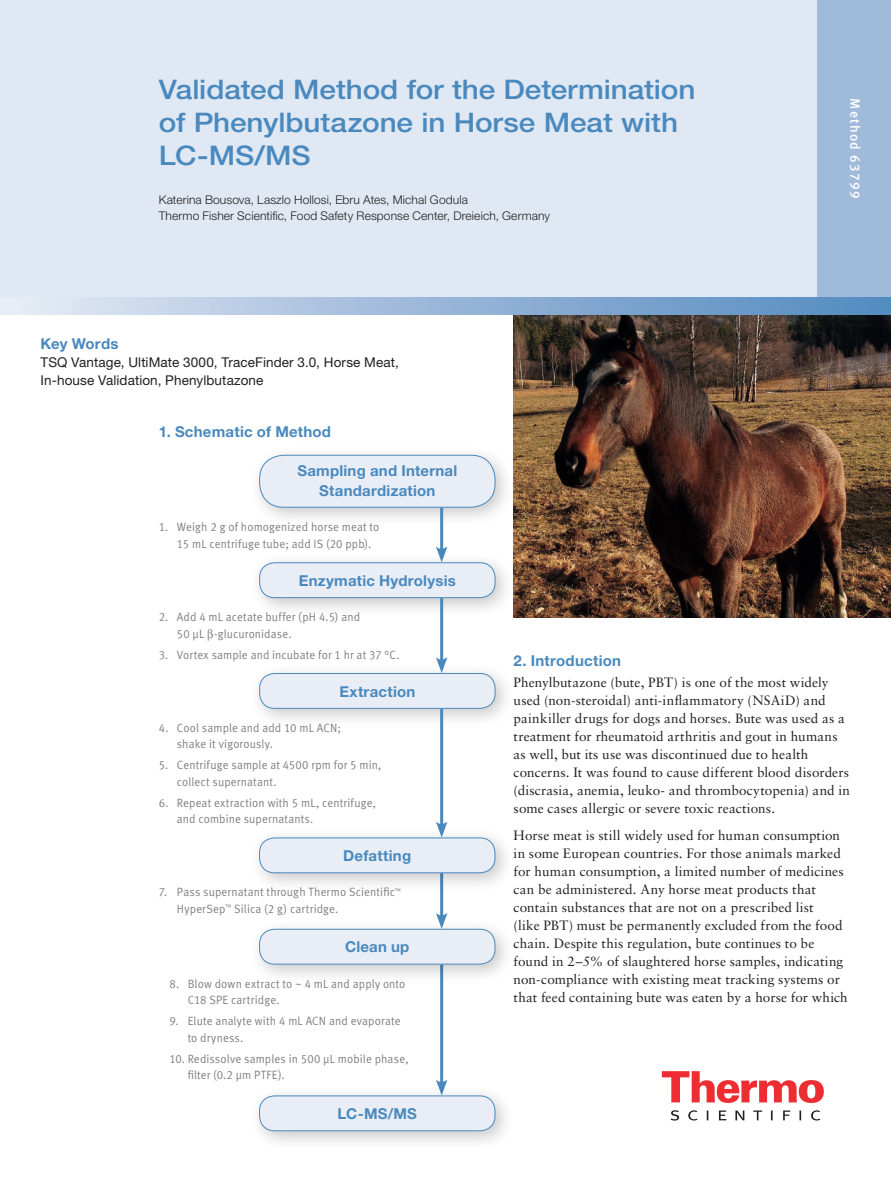
<style>
.page{position:relative;width:891px;height:1188px;background:#fff}
.page>*{position:absolute;margin:0;border:0;box-sizing:border-box;transform-origin:0 0}
.t1{font:500 27px/33px "Helvetica Neue";letter-spacing:-.005em;color:#4a89be;scale:1.1 1}
.Sub_Head_1_Blue{font:700 15px/19.5px "Helvetica Neue";letter-spacing:.015em;color:#4a89be;text-align:center}
.Key_Words_Goal_Heads{font:700 15px "Helvetica Neue";letter-spacing:.005em;color:#4a89be}
.Body_Copy{font:13.5px/18px "Sabon";letter-spacing:.01em;color:#231f20}
.Keywords_Goals_Text{font:13.5px/18px "Helvetica Neue";letter-spacing:.01em;color:#231f20}
.Document_Type{font:13.5px "Meta Medium LF";letter-spacing:.1em;color:#fff}
.Caption_Meta_-_8_11{font:12px/16.5px "Meta Normal LF";letter-spacing:.01em;color:#808083;scale:.95 1}
.Author{font:300 12px/16.5px "Helvetica Neue";letter-spacing:.01em;color:#231f20}
</style>
<div class="page">
<div style="left:0;top:0;width:891px;height:297px;background:#dfe8f3"></div>
<div style="left:817px;top:0;width:74px;height:297px;background:#a0bada"></div>
<div style="left:0;top:297px;width:891px;height:18px;background:linear-gradient(to right,#e5e9f5,#4f87be)"></div>
<svg style="left:662px;top:1071px;width:162px;height:32px"></svg>
<svg style="left:671px;top:1110px;width:149px;height:11px"></svg>
<img style="left:514px;top:315px;width:377px;height:302px">
<div style="left:249px;top:444px;width:266px;height:84px;background:#231f20;opacity:.25"></div>
<div style="left:260px;top:455px;width:235px;height:52px;background:#e9eef6;border-radius:24px"></div>
<div style="left:259px;top:455px;width:236px;height:53px;border:1px solid #4a89be;border-radius:24px"></div>
<div style="left:249px;top:552px;width:266px;height:66px;background:#231f20;opacity:.25"></div>
<div style="left:260px;top:563px;width:235px;height:35px;background:#e9eef6;border-radius:15px"></div>
<div style="left:259px;top:562px;width:236px;height:36px;border:1px solid #4a89be;border-radius:15px"></div>
<div style="left:249px;top:663px;width:266px;height:65px;background:#231f20;opacity:.25"></div>
<div style="left:260px;top:673px;width:235px;height:35px;background:#e9eef6;border-radius:15px"></div>
<div style="left:259px;top:673px;width:236px;height:36px;border:1px solid #4a89be;border-radius:15px"></div>
<hr style="left:440px;top:508px;width:3px;height:44px;background:#4a89be">
<svg style="left:436px;top:546px;width:12px;height:16px"></svg>
<hr style="left:440px;top:598px;width:3px;height:65px;background:#4a89be">
<svg style="left:436px;top:657px;width:12px;height:16px"></svg>
<hr style="left:440px;top:709px;width:3px;height:118px;background:#4a89be">
<svg style="left:436px;top:821px;width:12px;height:6px"></svg>
<hr style="left:440px;top:873px;width:3px;height:45px;background:#4a89be">
<svg style="left:436px;top:913px;width:12px;height:5px"></svg>
<hr style="left:440px;top:965px;width:3px;height:120px;background:#4a89be">
<svg style="left:436px;top:1079px;width:12px;height:6px"></svg>
<div style="left:249px;top:827px;width:266px;height:66px;background:#231f20;opacity:.25"></div>
<div style="left:260px;top:838px;width:235px;height:35px;background:#e9eef6;border-radius:15px"></div>
<div style="left:259px;top:838px;width:236px;height:35px;border:1px solid #4a89be;border-radius:15px"></div>
<div style="left:249px;top:1085px;width:266px;height:66px;background:#231f20;opacity:.25"></div>
<div style="left:260px;top:1096px;width:235px;height:35px;background:#e9eef6;border-radius:15px"></div>
<div style="left:259px;top:1096px;width:236px;height:35px;border:1px solid #4a89be;border-radius:15px"></div>
<div style="left:249px;top:918px;width:266px;height:66px;background:#231f20;opacity:.25"></div>
<div style="left:260px;top:929px;width:235px;height:35px;background:#e9eef6;border-radius:15px"></div>
<div style="left:259px;top:929px;width:236px;height:36px;border:1px solid #4a89be;border-radius:15px"></div>
<p class="t1" style="left:159px;top:73px;width:489px">Validated Method for the Determination of Phenylbutazone in Horse Meat with<br>LC-MS/MS</p>
<p class="Author" style="left:159px;top:191px;width:393px">Katerina Bousova, Laszlo Hollosi, Ebru Ates, Michal Godula<br>Thermo Fisher Scientific, Food Safety Response Center, Dreieich, Germany</p>
<p class="Key_Words_Goal_Heads" style="left:40px;top:335px;width:80px">Key Words</p>
<p class="Keywords_Goals_Text" style="left:40px;top:353px;width:360px">TSQ Vantage, UltiMate 3000, TraceFinder 3.0, Horse Meat,<br>In-house Validation, Phenylbutazone</p>
<p class="Sub_Head_1_Blue" style="left:159px;top:422px;width:174px">1. Schematic of Method</p>
<p class="Sub_Head_1_Blue" style="left:297px;top:461px;width:161px">Sampling and Internal<br>Standardization</p>
<p class="Caption_Meta_-_8_11" style="left:177px;top:519px;width:215px;text-indent:-18px">1. Weigh 2 g of homogenized horse meat to<br>15 mL centrifuge tube; add IS (20 ppb).</p>
<p class="Sub_Head_1_Blue" style="left:299px;top:571px;width:158px">Enzymatic Hydrolysis</p>
<p class="Document_Type" style="left:863px;top:98px;width:102px;rotate:90deg">Method 63799</p>
<p class="Caption_Meta_-_8_11" style="left:177px;top:609px;width:194px;text-indent:-18px">2. Add 4 mL acetate buffer (pH 4.5) and<br>50 µL -glucuronidase.</p>
<p class="Caption_Meta_-_8_11" style="left:159px;top:646px;width:255px">3. Vortex sample and incubate for 1 hr at 37 °C.</p>
<p class="Sub_Head_1_Blue" style="left:339px;top:681px;width:77px">Extraction</p>
<p class="Caption_Meta_-_8_11" style="left:177px;top:719px;width:174px;text-indent:-18px">4. Cool sample and add 10 mL ACN; shake it vigorously.</p>
<p class="Caption_Meta_-_8_11" style="left:177px;top:757px;width:217px;text-indent:-18px">5. Centrifuge sample at 4500 rpm for 5 min, collect supernatant.</p>
<p class="Caption_Meta_-_8_11" style="left:177px;top:794px;width:211px;text-indent:-18px">6. Repeat extraction with 5 mL, centrifuge, and combine supernatants.</p>
<p class="Sub_Head_1_Blue" style="left:343px;top:846px;width:69px">Defatting</p>
<p class="Caption_Meta_-_8_11" style="left:177px;top:884px;width:237px;text-indent:-18px">7. Pass supernatant through Thermo Scientific<sup>™<br></sup>HyperSep<sup>™</sup> Silica (2 g) cartridge.</p>
<p class="Sub_Head_1_Blue" style="left:345px;top:937px;width:66px">Clean up</p>
<p class="Caption_Meta_-_8_11" style="left:188px;top:975px;width:231px;text-indent:-18px">8. Blow down extract to ~ 4 mL and apply onto<br>C18 SPE cartridge.</p>
<p class="Caption_Meta_-_8_11" style="left:188px;top:1012px;width:226px;text-indent:-18px">9. Elute analyte with 4 mL ACN and evaporate to dryness.</p>
<p class="Caption_Meta_-_8_11" style="left:188px;top:1050px;width:234px;text-indent:-18px">10. Redissolve samples in 500 µL mobile phase, filter (0.2 µm PTFE).</p>
<p class="Sub_Head_1_Blue" style="left:338px;top:1104px;width:81px">LC-MS/MS</p>
<p class="Sub_Head_1_Blue" style="left:514px;top:650px;width:109px">2. Introduction</p>
<p class="Body_Copy" style="left:514px;top:673px;width:338px">Phenylbutazone (bute, PBT) is one of the most widely used (non-steroidal) anti-inflammatory (NSAiD) and painkiller drugs for dogs and horses. Bute was used as a treatment for rheumatoid arthritis and gout in humans as well, but its use was discontinued due to health concerns. It was found to cause different blood disorders (discrasia, anemia, leuko- and thrombocytopenia) and in some cases allergic or severe toxic reactions.</p>
<p class="Body_Copy" style="left:514px;top:826px;width:336px">Horse meat is still widely used for human consumption in some European countries. For those animals marked for human consumption, a limited number of medicines can be administered. Any horse meat products that contain substances that are not on a prescribed list<br>(like PBT) must be permanently excluded from the food chain. Despite this regulation, bute continues to be found in 2–5% of slaughtered horse samples, indicating non-compliance with existing meat tracking systems or that feed containing bute was eaten by a horse for which</p>
</div>
